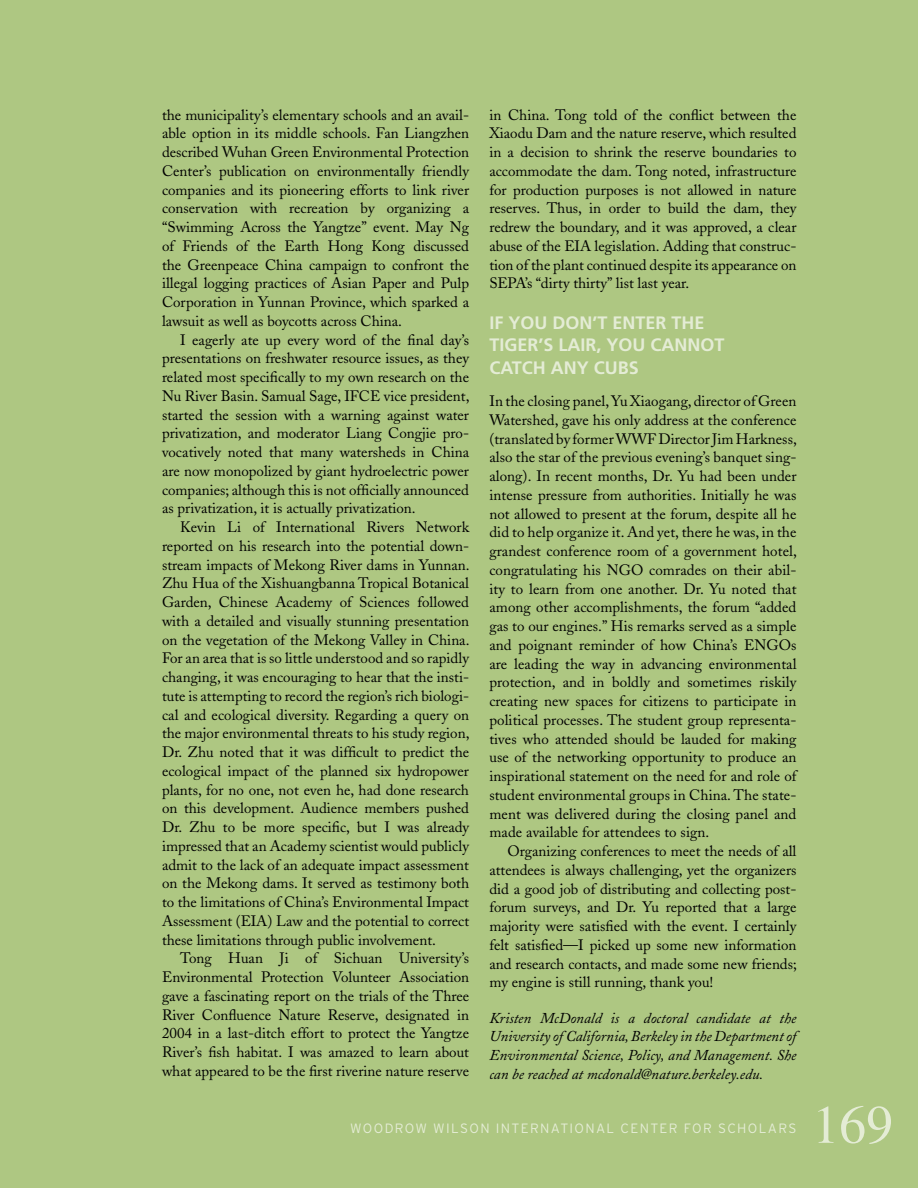
<style>
.page{position:relative;width:918px;height:1188px;background:#aec782}
.page>*{position:absolute;margin:0;border:0;box-sizing:border-box;transform-origin:0 0}
.t1{font:54px "Times";color:#e4ecd5}
.t2{font:700 18px/22.5px "Frutiger";color:#e4ecd5}
.t3{font:15px/18.8px "Adobe Caslon";color:#000;text-align:justify}
.t4{font:italic 15px/18.8px "Adobe Caslon";color:#000;text-align:justify}
.t5{font:300 13.5px "Interstate";letter-spacing:.1em;color:#e4ecd5}
</style>
<div class="page">
<p class="t3" style="left:162px;top:105px;width:309px">the municipality’s elementary schools and an avail&shy;able option in its middle schools. Fan Liangzhen described Wuhan Green Environmental Protection Center’s publication on environmentally friendly companies and its pioneering efforts to link river conservation with recreation by organizing a “Swimming Across the Yangtze” event. May Ng of Friends of the Earth Hong Kong discussed the Greenpeace China campaign to confront the illegal logging practices of Asian Paper and Pulp Corporation in Yunnan Province, which sparked a lawsuit as well as boycotts across China.</p>
<p class="t3" style="left:162px;top:330px;width:309px;text-indent:18px">I eagerly ate up every word of the final day’s presentations on freshwater resource issues, as they related most specifically to my own research on the Nu River Basin. Samual Sage, IFCE vice president, started the session with a warning against water privatization, and moderator Liang Congjie pro&shy;vocatively noted that many watersheds in China are now monopolized by giant hydroelectric power companies; although this is not officially announced as privatization, it is actually privatization.</p>
<p class="t3" style="left:162px;top:518px;width:309px;text-indent:18px">Kevin Li of International Rivers Network reported on his research into the potential down&shy;stream impacts of Mekong River dams in Yunnan.<br>Zhu Hua of the Xishuangbanna Tropical Botanical Garden, Chinese Academy of Sciences followed with a detailed and visually stunning presentation on the vegetation of the Mekong Valley in China.<br>For an area that is so little understood and so rapidly changing, it was encouraging to hear that the insti&shy;tute is attempting to record the region’s rich biologi&shy;cal and ecological diversity. Regarding a query on the major environmental threats to his study region, Dr. Zhu noted that it was difficult to predict the ecological impact of the planned six hydropower plants, for no one, not even he, had done research on this development. Audience members pushed Dr. Zhu to be more specific, but I was already impressed that an Academy scientist would publicly admit to the lack of an adequate impact assessment on the Mekong dams. It served as testimony both to the limitations of China’s Environmental Impact Assessment (EIA) Law and the potential to correct these limitations through public involvement.</p>
<p class="t3" style="left:162px;top:949px;width:309px;text-indent:18px">Tong Huan Ji of Sichuan University’s Environmental Protection Volunteer Association gave a fascinating report on the trials of the Three River Confluence Nature Reserve, designated in 2004 in a last-ditch effort to protect the Yangtze River’s fish habitat. I was amazed to learn about what appeared to be the first riverine nature reserve</p>
<p class="t3" style="left:489px;top:105px;width:309px">in China. Tong told of the conflict between the Xiaodu Dam and the nature reserve, which resulted in a decision to shrink the reserve boundaries to accommodate the dam. Tong noted, infrastructure for production purposes is not allowed in nature reserves. Thus, in order to build the dam, they redrew the boundary, and it was approved, a clear abuse of the EIA legislation. Adding that construc&shy;tion of the plant continued despite its appearance on SEPA’s “dirty thirty” list last year.</p>
<p class="t2" style="left:489px;top:311px;width:237px">IF YOU DON’T ENTER THE<br>TIGER’S LAIR, YOU CANNOT<br>CATCH ANY CUBS</p>
<p class="t3" style="left:489px;top:392px;width:309px">In the closing panel, Yu Xiaogang, director of Green Watershed, gave his only address at the conference (translated by former WWF Director Jim Harkness, also the star of the previous evening’s banquet sing&shy;along). In recent months, Dr. Yu had been under intense pressure from authorities. Initially he was not allowed to present at the forum, despite all he did to help organize it. And yet, there he was, in the grandest conference room of a government hotel, congratulating his NGO comrades on their abil&shy;ity to learn from one another. Dr. Yu noted that among other accomplishments, the forum “added gas to our engines.” His remarks served as a simple and poignant reminder of how China’s ENGOs are leading the way in advancing environmental protection, and in boldly and sometimes riskily creating new spaces for citizens to participate in political processes. The student group representa&shy;tives who attended should be lauded for making use of the networking opportunity to produce an inspirational statement on the need for and role of student environmental groups in China. The state&shy;ment was delivered during the closing panel and made available for attendees to sign.</p>
<p class="t3" style="left:489px;top:842px;width:309px;text-indent:18px">Organizing conferences to meet the needs of all attendees is always challenging, yet the organizers did a good job of distributing and collecting post&shy;forum surveys, and Dr. Yu reported that a large majority were satisfied with the event. I certainly felt satisfied—I picked up some new information and research contacts, and made some new friends; my engine is still running, thank you!</p>
<p class="t4" style="left:489px;top:1009px;width:309px">Kristen McDonald is a doctoral candidate at the University of California, Berkeley in the Department of Environmental Science, Policy, and Management. She can be reached at mcdonald@nature.berkeley.edu.</p>
<p class="t5" style="left:350px;top:1121px;width:448px">WOODROW WILSON I NTERNATIONAL CENTER FOR SCHOLARS</p>
<h1 class="t1" style="left:812px;top:1094px;width:82px">169</h1>
</div>
